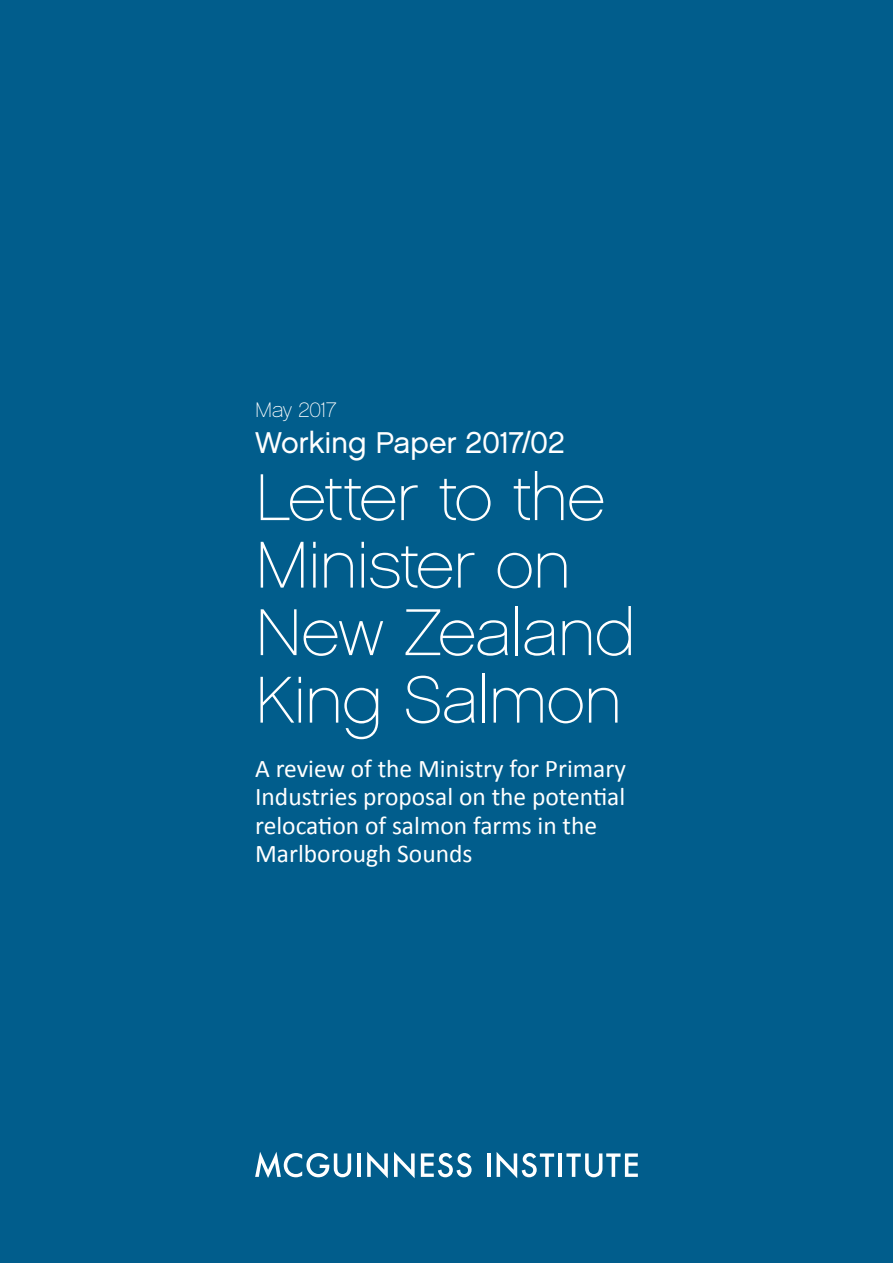
<style>
.page{position:relative;width:893px;height:1263px;background:#015d8c}
.page>*{position:absolute;margin:0;border:0;box-sizing:border-box;transform-origin:0 0}
.t1{font:66px/67.5px "Chalet Paris Nineteen Sixty";letter-spacing:-.015em;color:#fff}
.Working_Paper{font:30px "Chalet London Nineteen Sixty";letter-spacing:-.01em;color:#fff}
.t2{font:25.5px/28.5px "Calibri";color:#fff}
.Date{font:21px "Chalet Paris Nineteen Sixty";letter-spacing:-.03em;color:#fff}
</style>
<div class="page">
<svg style="left:255px;top:1152px;width:96px;height:26px"></svg>
<hr style="left:357px;top:1153px;width:4px;height:24px;background:#fff">
<svg style="left:367px;top:1152px;width:21px;height:26px"></svg>
<svg style="left:394px;top:1152px;width:21px;height:26px"></svg>
<svg style="left:421px;top:1153px;width:51px;height:24px"></svg>
<hr style="left:487px;top:1153px;width:3px;height:24px;background:#fff">
<svg style="left:497px;top:1152px;width:57px;height:26px"></svg>
<hr style="left:558px;top:1153px;width:4px;height:24px;background:#fff">
<svg style="left:566px;top:1153px;width:72px;height:24px"></svg>
<p class="Date" style="left:255px;top:397px;width:83px">May 2017</p>
<p class="Working_Paper" style="left:255px;top:424px;width:311px">Working Paper 2017/02</p>
<p class="t1" style="left:255px;top:464px;width:382px">Letter to the<br>Minister on<br>New Zealand<br>King Salmon</p>
<p class="t2" style="left:255px;top:754px;width:372px">A review of the Ministry for Primary<br>Industries proposal on the potential relocation of salmon farms in the<br>Marlborough Sounds</p>
</div>
